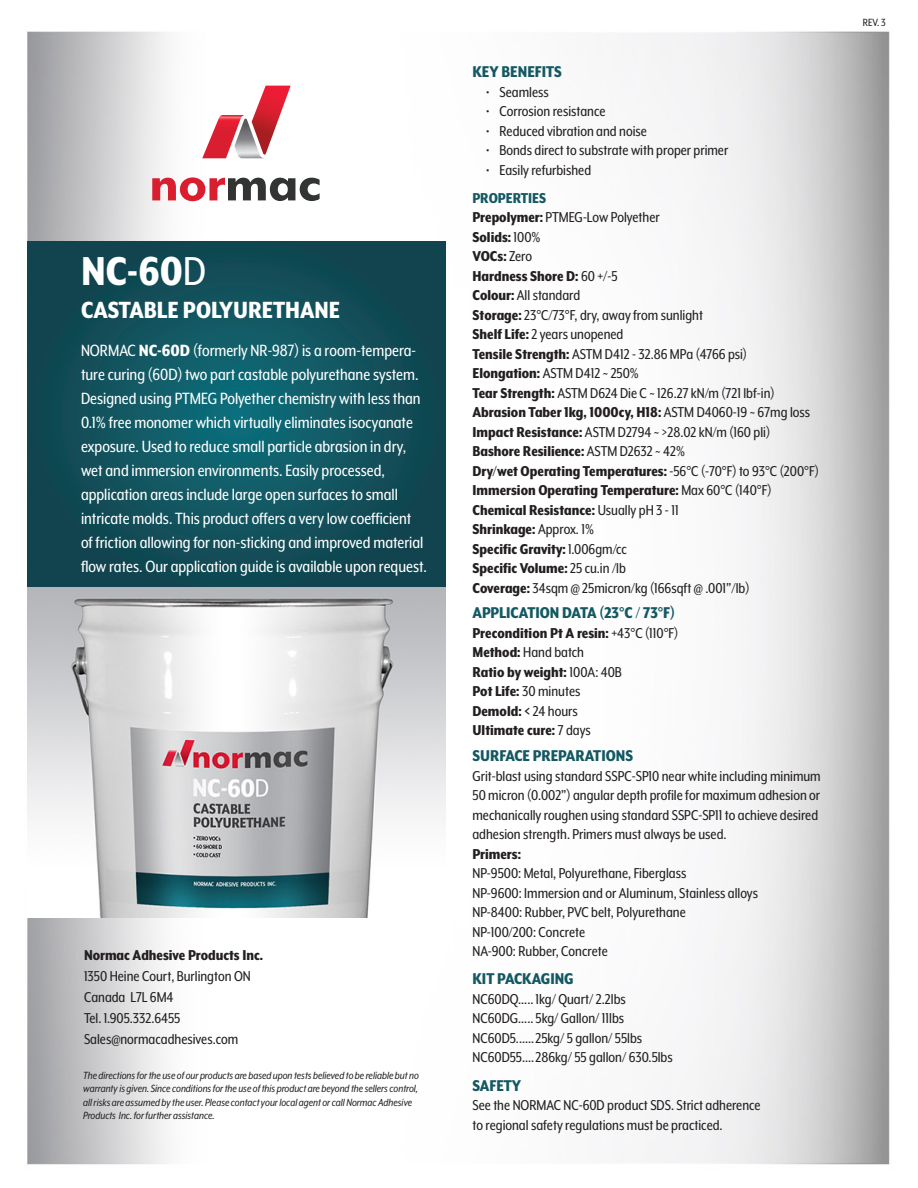
<style>
.page{position:relative;width:918px;height:1188px;background:#fff}
.page>*{position:absolute;margin:0;border:0;box-sizing:border-box;transform-origin:0 0}
.t1{font:800 46.5px "Mr Eaves XL Mod Nar OT";color:#fff}
.t2{font:800 27px "Mr Eaves XL Mod Nar OT";color:#fff}
.t3{font:18.75px/24px "Mr Eaves XL Mod Nar OT";color:#fff}
.t4{font:800 18px "Mr Eaves XL Mod Nar OT";color:#135862}
.t5{font:16.5px/19.5px "Mr Eaves XL Mod Nar OT";color:#231f20}
.t6{font:800 16.5px/19.5px "Mr Eaves XL Mod Nar OT";color:#231f20}
.t7{font:800 16.5px "Mr Eaves XL Mod Nar OT";color:#135862}
.t8{font:italic 12px/13.5px "Mr Eaves XL Mod Nar OT";color:#231f20}
.t9{font:12px "Mr Eaves XL Mod Nar OT";color:#231f20}
.s1{font-weight:400}
.s2{font-weight:800}
</style>
<div class="page">
<img style="left:27px;top:31px;width:863px;height:1134px">
<svg style="left:202px;top:86px;width:89px;height:72px"></svg>
<svg style="left:152px;top:177px;width:168px;height:24px"></svg>
<img style="left:27px;top:587px;width:418px;height:331px">
<svg style="left:27px;top:242px;width:418px;height:345px;background:#104f5a"></svg>
<p class="t1" style="left:81px;top:248px;width:126px">NC-60<span class="s1">D</span></p>
<p class="t2" style="left:81px;top:297px;width:261px">CASTABLE POLYURETHANE</p>
<p class="t3" style="left:81px;top:338px;width:348px">NORMAC <span class="s2">NC-60D</span> (formerly NR-987) is a room-tempera&shy;ture curing (60D) two part castable polyurethane system.<br>Designed using PTMEG Polyether chemistry with less than 0.1% free monomer which virtually eliminates isocyanate exposure. Used to reduce small particle abrasion in dry, wet and immersion environments. Easily processed, application areas include large open surfaces to small intricate molds. This product offers a very low coefficient of friction allowing for non-sticking and improved material flow rates. Our application guide is available upon request.</p>
<p class="t6" style="left:84px;top:945px;width:181px">Normac Adhesive Products Inc.</p>
<p class="t5" style="left:84px;top:966px;width:168px">1350 Heine Court, Burlington ON</p>
<p class="t5" style="left:84px;top:987px;width:91px">Canada L7L 6M4</p>
<p class="t5" style="left:84px;top:1008px;width:98px">Tel. 1.905.332.6455</p>
<p class="t5" style="left:84px;top:1029px;width:156px">Sales@normacadhesives.com</p>
<p class="t8" style="left:83px;top:1068px;width:337px">The directions for the use of our products are based upon tests believed to be reliable but no warranty is given. Since conditions for the use of this product are beyond the sellers control, all risks are assumed by the user. Please contact your local agent or call Normac Adhesive Products Inc. for further assistance.</p>
<p class="t4" style="left:472px;top:63px;width:91px">KEY BENEFITS</p>
<p class="t5" style="left:486px;top:82px;width:64px">• Seamless</p>
<p class="t5" style="left:486px;top:102px;width:121px">• Corrosion resistance</p>
<p class="t5" style="left:486px;top:121px;width:162px">• Reduced vibration and noise</p>
<p class="t5" style="left:486px;top:141px;width:244px">• Bonds direct to substrate with proper primer</p>
<p class="t5" style="left:486px;top:160px;width:107px">• Easily refurbished</p>
<p class="t7" style="left:472px;top:190px;width:75px">PROPERTIES</p>
<p class="t5" style="left:472px;top:208px;width:189px"><span class="s2">Prepolymer:</span> PTMEG-Low Polyether</p>
<p class="t6" style="left:472px;top:227px;width:70px">Solids: <span class="s1">100%</span></p>
<p class="t6" style="left:472px;top:247px;width:61px">VOCs: <span class="s1">Zero</span></p>
<p class="t6" style="left:472px;top:266px;width:147px">Hardness Shore D: <span class="s1">60 +/-5<br></span>Colour: <span class="s1">All standard</span></p>
<p class="t5" style="left:472px;top:305px;width:232px"><span class="s2">Storage:</span> 23°C/73°F, dry, away from sunlight<br><span class="s2">Shelf Life:</span> 2 years unopened</p>
<p class="t5" style="left:472px;top:344px;width:276px"><span class="s2">Tensile Strength:</span> ASTM D412 - 32.86 MPa (4766 psi)</p>
<p class="t5" style="left:472px;top:364px;width:168px"><span class="s2">Elongation:</span> ASTM D412 ~ 250%</p>
<p class="t5" style="left:472px;top:383px;width:304px"><span class="s2">Tear Strength:</span> ASTM D624 Die C ~ 126.27 kN/m (721 lbf-in)</p>
<p class="t6" style="left:472px;top:403px;width:339px">Abrasion Taber 1kg, 1000cy, H18: <span class="s1">ASTM D4060-19 ~ 67mg loss</span></p>
<p class="t5" style="left:472px;top:422px;width:299px"><span class="s2">Impact Resistance:</span> ASTM D2794 ~ &gt;28.02 kN/m (160 pli)</p>
<p class="t6" style="left:472px;top:442px;width:214px">Bashore Resilience: <span class="s1">ASTM D2632 ~ 42%</span></p>
<p class="t6" style="left:472px;top:461px;width:348px">Dry/wet Operating Temperatures: <span class="s1">-56°C (-70°F) to 93°C (200°F)</span></p>
<p class="t6" style="left:472px;top:481px;width:301px">Immersion Operating Temperature: <span class="s1">Max 60°C (140°F)</span></p>
<p class="t6" style="left:472px;top:500px;width:208px">Chemical Resistance: <span class="s1">Usually pH 3 - 11</span></p>
<p class="t6" style="left:472px;top:520px;width:156px">Shrinkage: <span class="s1">Approx. 1%<br></span>Specific Gravity: <span class="s1">1.006gm/cc<br></span>Specific Volume: <span class="s1">25 cu.in /lb</span></p>
<p class="t5" style="left:472px;top:578px;width:279px"><span class="s2">Coverage:</span> 34sqm @ 25micron/kg (166sqft @ .001”/lb)</p>
<p class="t4" style="left:472px;top:604px;width:204px">APPLICATION DATA (23°C / 73°F)</p>
<p class="t6" style="left:472px;top:623px;width:207px">Precondition Pt A resin: <span class="s1">+43°C (110°F)</span></p>
<p class="t5" style="left:472px;top:642px;width:113px"><span class="s2">Method:</span> Hand batch</p>
<p class="t6" style="left:472px;top:662px;width:151px">Ratio by weight: <span class="s1">100A: 40B</span></p>
<p class="t5" style="left:472px;top:681px;width:109px"><span class="s2">Pot Life:</span> 30 minutes</p>
<p class="t6" style="left:472px;top:701px;width:107px">Demold: &lt; <span class="s1">24 hours</span></p>
<p class="t6" style="left:472px;top:720px;width:120px">Ultimate cure: <span class="s1">7 days</span></p>
<p class="t4" style="left:472px;top:747px;width:162px">SURFACE PREPARATIONS</p>
<p class="t5" style="left:472px;top:766px;width:350px">Grit-blast using standard SSPC-SP10 near white including minimum 50 micron (0.002”) angular depth profile for maximum adhesion or mechanically roughen using standard SSPC-SP11 to achieve desired adhesion strength. Primers must always be used.</p>
<p class="t6" style="left:472px;top:844px;width:50px">Primers:</p>
<p class="t5" style="left:472px;top:864px;width:215px">NP-9500: Metal, Polyurethane, Fiberglass</p>
<p class="t5" style="left:472px;top:883px;width:287px">NP-9600: Immersion and or Aluminum, Stainless alloys</p>
<p class="t5" style="left:472px;top:903px;width:215px">NP-8400: Rubber, PVC belt, Polyurethane</p>
<p class="t5" style="left:472px;top:922px;width:114px">NP-100/200: Concrete</p>
<p class="t5" style="left:472px;top:942px;width:137px">NA-900: Rubber, Concrete</p>
<p class="t4" style="left:472px;top:970px;width:103px">KIT PACKAGING</p>
<p class="t5" style="left:472px;top:989px;width:155px">NC60DQ..... 1kg/ Quart/ 2.2lbs</p>
<p class="t5" style="left:472px;top:1008px;width:153px">NC60DG.....5kg/ Gallon/ 11lbs</p>
<p class="t5" style="left:472px;top:1028px;width:171px">NC60D5......25kg/ 5 gallon/ 55lbs</p>
<p class="t5" style="left:472px;top:1047px;width:202px">NC60D55....286kg/ 55 gallon/ 630.5lbs</p>
<p class="t4" style="left:472px;top:1077px;width:50px">SAFETY</p>
<p class="t5" style="left:472px;top:1096px;width:290px">See the NORMAC NC-60D product SDS. Strict adherence to regional safety regulations must be practiced.</p>
<p class="t9" style="left:863px;top:16px;width:24px">REV. 3</p>
</div>
